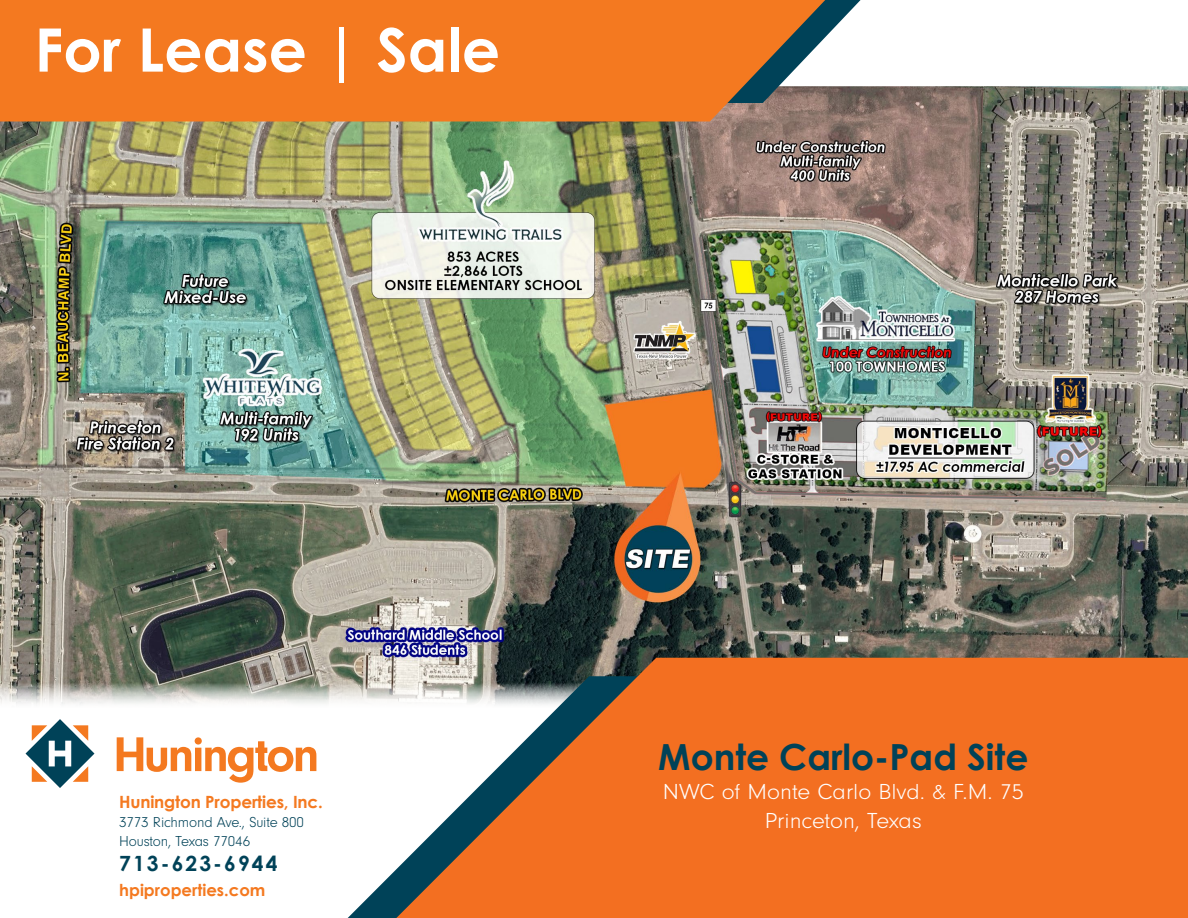
<style>
.page{position:relative;width:1188px;height:918px;background:#fff}
.page>*{position:absolute;margin:0;border:0;box-sizing:border-box;transform-origin:0 0}
.t1{font:700 60px "Century Gothic";color:#fff}
.t2{font:700 36px "Century Gothic";color:#004258}
.t3{font:300 22.5px/28.8px "Neuzeit Gro";color:#fff;text-align:center;scale:1.06 1}
.t4{font:700 21px "Century Gothic";letter-spacing:.1em;color:#004258}
.t5{font:700 16.8px "Century Gothic";letter-spacing:-.01em;color:#f47920}
.t6{font:700 16.5px "Century Gothic";color:#f47920}
.t7{font:300 15px/18.8px "Neuzeit Gro";letter-spacing:-.01em;color:#004258}
</style>
<div class="page">
<img style="left:0;top:86px;width:1188px;height:618px">
<svg style="left:26px;top:719px;width:68px;height:69px"></svg>
<svg style="left:117px;top:737px;width:199px;height:46px"></svg>
<svg style="left:825px;top:0;width:36px;height:103px"></svg>
<svg style="left:348px;top:676px;width:48px;height:242px"></svg>
<svg style="left:396px;top:658px;width:792px;height:260px;background:#e27838"></svg>
<div style="left:0;top:0;width:825px;height:122px;background:#f47920"></div>
<h1 class="t1" style="left:35px;top:4px;width:467px">For Lease | Sale</h1>
<p class="t5" style="left:119px;top:789px;width:205px">Hunington Properties, Inc.</p>
<p class="t7" style="left:119px;top:813px;width:186px">3773 Richmond Ave., Suite 800<br>Houston, Texas 77046</p>
<h3 class="t4" style="left:119px;top:847px;width:160px">713-623-6944</h3>
<p class="t6" style="left:119px;top:878px;width:148px">hpiproperties.com</p>
<h2 class="t2" style="left:658px;top:730px;width:372px">Monte Carlo-Pad Site</h2>
<h3 class="t3" style="left:663px;top:778px;width:342px">NWC of Monte Carlo Blvd. &amp; F.M. 75<br>Princeton, Texas</h3>
</div>
